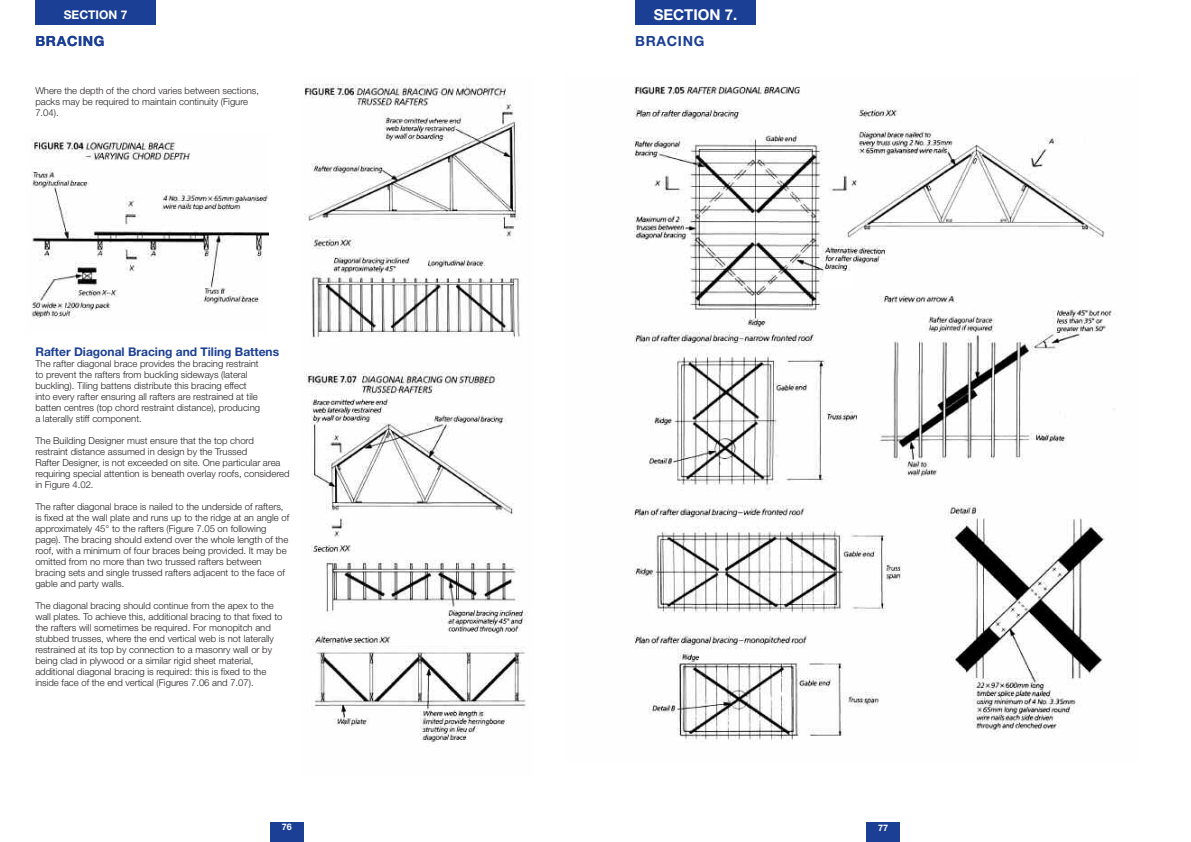
<style>
.page{position:relative;width:1191px;height:842px;background:#fff}
.page>*{position:absolute;margin:0;border:0;box-sizing:border-box;transform-origin:0 0}
.t1{font:700 15px "Helvetica Neue";color:#fff}
.t2{font:700 14px "Helvetica Neue";letter-spacing:.05em;color:#1b3f94}
.t3{font:700 12px "Helvetica Neue";color:#1b3f94}
.t4{font:700 12px "Helvetica Neue";color:#fff}
.t5{font:300 9.5px/11px "Helvetica Neue";color:#231f20}
.t6{font:700 9px "Helvetica Neue";color:#fff}
</style>
<div class="page">
<div style="left:866px;top:822px;width:33px;height:12px;background:#1b3f94"></div>
<div style="left:866px;top:833px;width:33px;height:9px;background:#1b3f94"></div>
<div style="left:270px;top:822px;width:33px;height:11px;background:#1b3f94"></div>
<div style="left:270px;top:833px;width:33px;height:9px;background:#1b3f94"></div>
<img style="left:31px;top:139px;width:238px;height:180px">
<img style="left:304px;top:84px;width:224px;height:659px">
<div style="left:635px;top:8px;width:121px;height:17px;background:#1b3f94"></div>
<div style="left:635px;top:0;width:121px;height:8px;background:#1b3f94"></div>
<div style="left:35px;top:8px;width:121px;height:17px;background:#1b3f94"></div>
<div style="left:35px;top:0;width:121px;height:8px;background:#1b3f94"></div>
<img style="left:634px;top:86px;width:481px;height:656px">
<div style="left:824px;top:271px;width:29px;height:18px;background:#fff"></div>
<h1 class="t1" style="left:54px;top:9px;width:85px">SECTION 7.</h1>
<h2 class="t2" style="left:35px;top:36px;width:71px">BRACING</h2>
<p class="t4" style="left:64px;top:11px;width:65px">SECTION 7</p>
<p class="t5" style="left:35px;top:86px;width:225px">Where the depth of the chord varies between sections, packs may be required to maintain continuity (Figure<br>7.04).</p>
<p class="t3" style="left:35px;top:347px;width:245px">Rafter Diagonal Bracing and Tiling Battens</p>
<p class="t5" style="left:35px;top:359px;width:226px">The rafter diagonal brace provides the bracing restraint to prevent the rafters from buckling sideways (lateral buckling). Tiling battens distribute this bracing effect into every rafter ensuring all rafters are restrained at tile batten centres (top chord restraint distance), producing a laterally stiff component.</p>
<p class="t5" style="left:35px;top:436px;width:256px">The Building Designer must ensure that the top chord<br>restraint distance assumed in design by the Trussed<br>Rafter Designer, is not exceeded on site. One particular area requiring special attention is beneath overlay roofs, considered in Figure 4.02.</p>
<p class="t5" style="left:35px;top:502px;width:255px">The rafter diagonal brace is nailed to the underside of rafters, is fixed at the wall plate and runs up to the ridge at an angle of approximately 45° to the rafters (Figure 7.05 on following page). The bracing should extend over the whole length of the roof, with a minimum of four braces being provided. It may be omitted from no more than two trussed rafters between bracing sets and single trussed rafters adjacent to the face of gable and party walls.</p>
<p class="t5" style="left:35px;top:601px;width:249px">The diagonal bracing should continue from the apex to the wall plates. To achieve this, additional bracing to that fixed to the rafters will sometimes be required. For monopitch and stubbed trusses, where the end vertical web is not laterally restrained at its top by connection to a masonry wall or by being clad in plywood or a similar rigid sheet material, additional diagonal bracing is required: this is fixed to the inside face of the end vertical (Figures 7.06 and 7.07).</p>
<h1 class="t1" style="left:653px;top:9px;width:85px">SECTION 7.</h1>
<h2 class="t2" style="left:635px;top:36px;width:71px">BRACING</h2>
<p class="t6" style="left:282px;top:824px;width:12px">76</p>
<p class="t6" style="left:878px;top:824px;width:12px">77</p>
</div>
